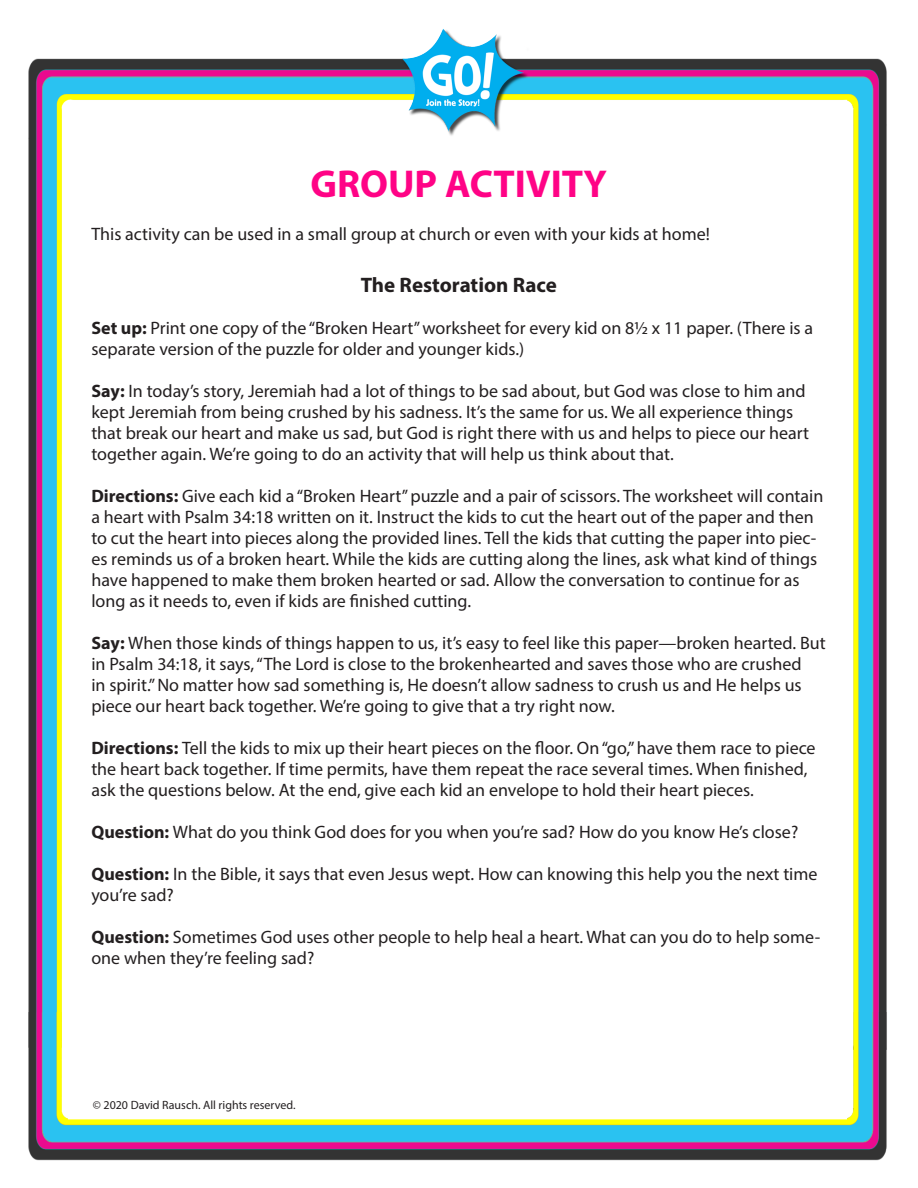
<style>
.page{position:relative;width:918px;height:1188px;background:#fff}
.page>*{position:absolute;margin:0;border:0;box-sizing:border-box;transform-origin:0 0}
.t1{font:700 39px "Myriad Pro";color:#ff0386}
.t2{font:700 21px "Myriad Pro";color:#231f20}
.t3{font:18px/21px "Myriad Pro";color:#231f20}
.t4{font:12px "Myriad Pro";color:#231f20}
.s1{font-weight:700}
</style>
<div class="page">
<img style="left:28px;top:29px;width:859px;height:1132px">
<p class="t1" style="left:310px;top:158px;width:298px">GROUP ACTIVITY</p>
<p class="t3" style="left:91px;top:223px;width:620px">This activity can be used in a small group at church or even with your kids at home!</p>
<p class="t2" style="left:361px;top:272px;width:198px">The Restoration Race</p>
<p class="t3" style="left:91px;top:318px;width:723px"><span class="s1">Set up:</span> Print one copy of the “Broken Heart” worksheet for every kid on 8½ x 11 paper. (There is a separate version of the puzzle for older and younger kids.)</p>
<p class="t3" style="left:91px;top:381px;width:719px"><span class="s1">Say:</span> In today’s story, Jeremiah had a lot of things to be sad about, but God was close to him and kept Jeremiah from being crushed by his sadness. It’s the same for us. We all experience things that break our heart and make us sad, but God is right there with us and helps to piece our heart together again. We’re going to do an activity that will help us think about that.</p>
<p class="t3" style="left:91px;top:486px;width:734px"><span class="s1">Directions:</span> Give each kid a “Broken Heart” puzzle and a pair of scissors. The worksheet will contain a heart with Psalm 34:18 written on it. Instruct the kids to cut the heart out of the paper and then to cut the heart into pieces along the provided lines. Tell the kids that cutting the paper into piec&shy;es reminds us of a broken heart. While the kids are cutting along the lines, ask what kind of things have happened to make them broken hearted or sad. Allow the conversation to continue for as long as it needs to, even if kids are finished cutting.</p>
<p class="t3" style="left:91px;top:633px;width:736px"><span class="s1">Say:</span> When those kinds of things happen to us, it’s easy to feel like this paper—broken hearted. But in Psalm 34:18, it says, “The Lord is close to the brokenhearted and saves those who are crushed<br>in spirit.” No matter how sad something is, He doesn’t allow sadness to crush us and He helps us piece our heart back together. We’re going to give that a try right now.</p>
<p class="t3" style="left:91px;top:738px;width:726px"><span class="s1">Directions:</span> Tell the kids to mix up their heart pieces on the floor. On “go,” have them race to piece the heart back together. If time permits, have them repeat the race several times. When finished, ask the questions below. At the end, give each kid an envelope to hold their heart pieces.</p>
<p class="t3" style="left:91px;top:822px;width:708px"><span class="s1">Question:</span> What do you think God does for you when you’re sad? How do you know He’s close?</p>
<p class="t3" style="left:91px;top:864px;width:728px"><span class="s1">Question:</span> In the Bible, it says that even Jesus wept. How can knowing this help you the next time you’re sad?</p>
<p class="t3" style="left:91px;top:927px;width:730px"><span class="s1">Question:</span> Sometimes God uses other people to help heal a heart. What can you do to help some&shy;one when they’re feeling sad?</p>
<p class="t4" style="left:93px;top:1098px;width:204px">© 2020 David Rausch. All rights reserved.</p>
</div>
